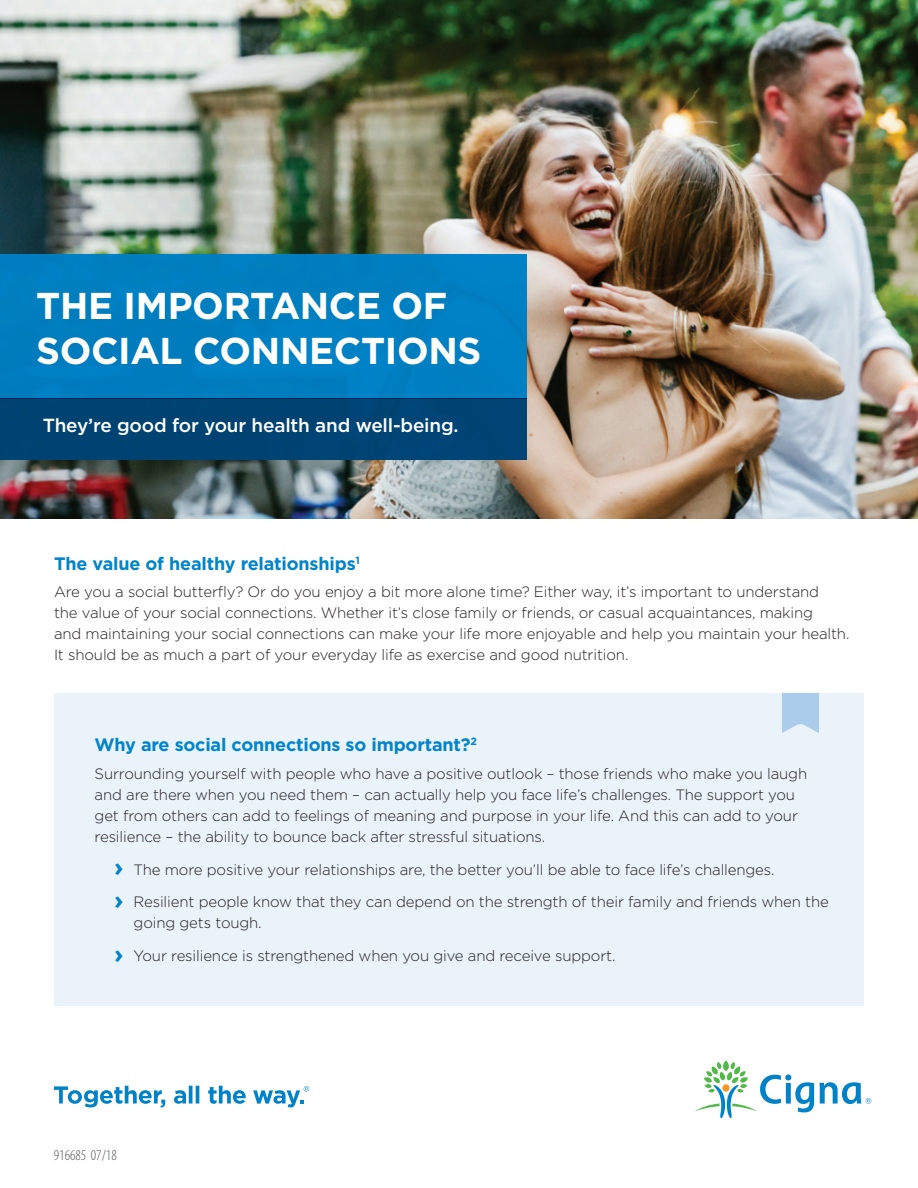
<style>
.page{position:relative;width:918px;height:1188px;background:#fff}
.page>*{position:absolute;margin:0;border:0;box-sizing:border-box;transform-origin:0 0}
.t1{font:700 37.35px/44.8px "Gotham";letter-spacing:-.01em;color:#fff}
.t2{font:500 18.9px "Gotham";letter-spacing:-.01em;color:#fff}
.t3{font:700 18px "Gotham";letter-spacing:-.01em;color:#0084ca}
.t4{font:300 15px/21px "Gotham";letter-spacing:-.01em;color:#231f20}
.Legal_copy_Cat{font:300 condensed 15px "Myriad Pro";color:#57585a}
.s1{font-weight:700;font-size:25.5px;color:#0084ca}
</style>
<div class="page">
<svg style="left:54px;top:1086px;width:111px;height:21px"></svg>
<svg style="left:174px;top:1086px;width:25px;height:18px"></svg>
<svg style="left:208px;top:1086px;width:38px;height:18px"></svg>
<svg style="left:253px;top:1086px;width:56px;height:21px"></svg>
<svg style="left:695px;top:1061px;width:176px;height:57px"></svg>
<div style="left:54px;top:693px;width:810px;height:313px;background:#eaf2fa"></div>
<svg style="left:782px;top:693px;width:37px;height:40px"></svg>
<img style="left:0;top:0;width:918px;height:518px">
<div style="left:0;top:254px;width:527px;height:144px;background:#007fc0"></div>
<div style="left:0;top:398px;width:527px;height:62px;background:#004372"></div>
<p class="t1" style="left:36px;top:283px;width:447px">THE IMPORTANCE OF<br>SOCIAL CONNECTIONS</p>
<p class="t2" style="left:43px;top:413px;width:417px">They’re good for your health and well-being.</p>
<p class="t3" style="left:54px;top:551px;width:308px">The value of healthy relationships<sup>1</sup></p>
<p class="t4" style="left:54px;top:581px;width:797px">Are you a social butterfly? Or do you enjoy a bit more alone time? Either way, it’s important to understand<br>the value of your social connections. Whether it’s close family or friends, or casual acquaintances, making<br>and maintaining your social connections can make your life more enjoyable and help you maintain your health.<br>It should be as much a part of your everyday life as exercise and good nutrition.</p>
<p class="t3" style="left:95px;top:733px;width:384px">Why are social connections so important?<sup>2</sup></p>
<p class="t4" style="left:95px;top:763px;width:714px">Surrounding yourself with people who have a positive outlook – those friends who make you laugh and are there when you need them – can actually help you face life’s challenges. The support you get from others can add to feelings of meaning and purpose in your life. And this can add to your resilience – the ability to bounce back after stressful situations.</p>
<p class="t4" style="left:114px;top:858px;width:662px"><span class="s1">›</span> The more positive your relationships are, the better you’ll be able to face life’s challenges.</p>
<p class="t4" style="left:134px;top:891px;width:697px;text-indent:-20px"><span class="s1">›</span> Resilient people know that they can depend on the strength of their family and friends when the going gets tough.</p>
<p class="t4" style="left:114px;top:945px;width:503px"><span class="s1">›</span> Your resilience is strengthened when you give and receive support.</p>
<p class="Legal_copy_Cat" style="left:54px;top:1148px;width:64px">916685 07/18</p>
</div>
